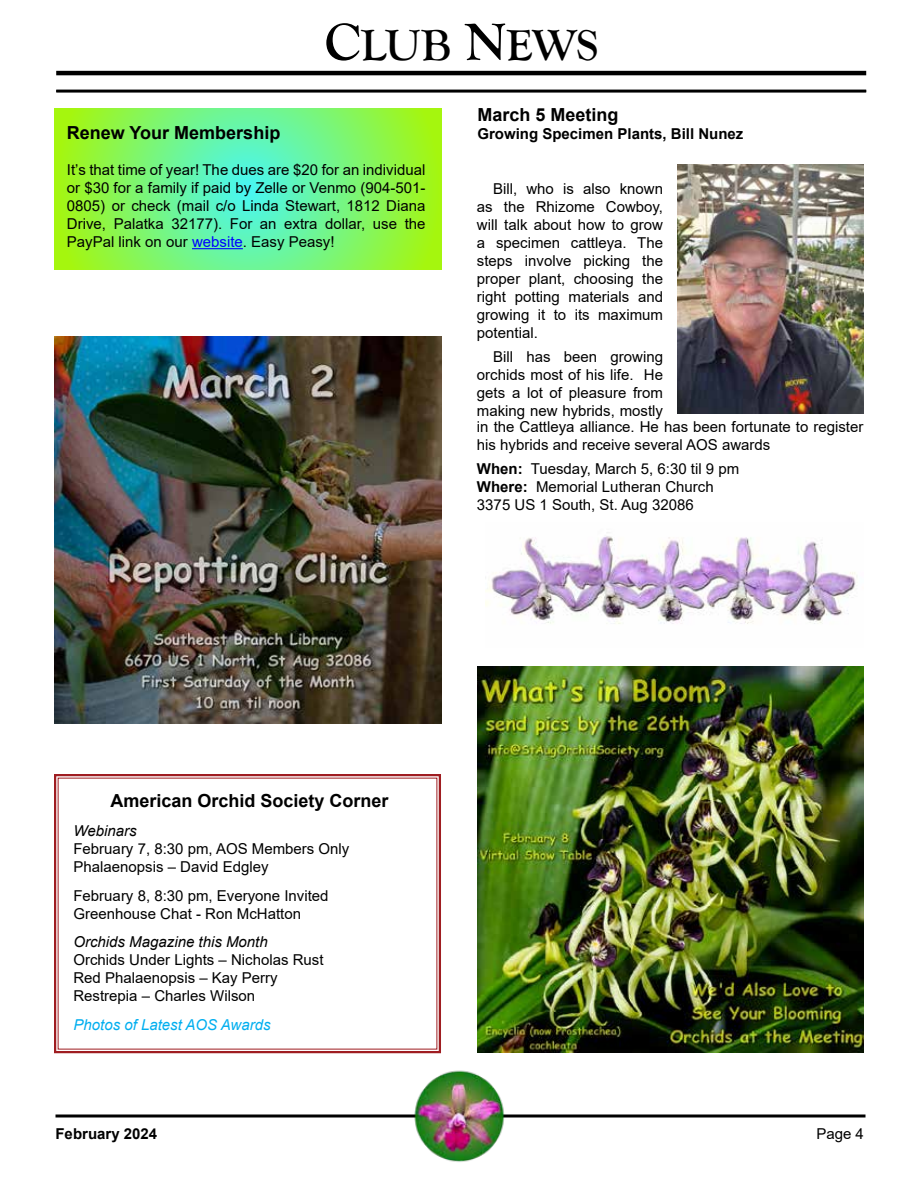
<style>
.page{position:relative;width:918px;height:1188px;background:#fff}
.page>*{position:absolute;margin:0;border:0;box-sizing:border-box;transform-origin:0 0}
.t1{font:700 45px "Goudy Old Style T";letter-spacing:-.005em;color:#000}
.t2{font:700 18px "Arial";color:#000}
.t3{font:15px/18px "Arial";color:#000}
.t4{font:700 15px "Arial";color:#000}
.t5{font:italic 15px "Arial";color:#000}
.t6{font:italic 15px "Arial";color:#00aeef}
.s1{font-size:54px}
.s2{color:#00f}
.s3{font-weight:700}
</style>
<div class="page">
<svg style="left:54px;top:774px;width:387px;height:280px"></svg>
<svg style="left:54px;top:108px;width:387px;height:162px"></svg>
<hr style="left:56px;top:71px;width:810px;height:4px;background:#000">
<hr style="left:56px;top:90px;width:810px;height:3px;background:#000">
<svg style="left:56px;top:1114px;width:810px;height:4px;fill:#7f7f7f"></svg>
<img style="left:395px;top:1070px;width:131px;height:92px">
<hr style="left:192px;top:248px;width:51px;height:1px;background:#00f">
<img style="left:54px;top:336px;width:387px;height:387px">
<img style="left:477px;top:666px;width:386px;height:386px">
<img style="left:677px;top:165px;width:187px;height:249px">
<img style="left:486px;top:532px;width:371px;height:92px">
<h1 class="t1" style="left:324px;top:20px;width:275px"><span class="s1">C</span>LUB <span class="s1">N</span>EWS</h1>
<p class="t2" style="left:67px;top:120px;width:215px">Renew Your Membership</p>
<p class="t3" style="left:67px;top:161px;width:360px;text-align:justify">It’s that time of year! The dues are $20 for an individual or $30 for a family if paid by Zelle or Venmo (904-501- 0805) or check (mail c/o Linda Stewart, 1812 Diana Drive, Palatka 32177). For an extra dollar, use the PayPal link on our <span class="s2">website</span>. Easy Peasy!</p>
<p class="t2" style="left:477px;top:102px;width:143px">March 5 Meeting</p>
<p class="t4" style="left:477px;top:123px;width:267px">Growing Specimen Plants, Bill Nunez</p>
<p class="t3" style="left:477px;top:179px;width:188px;text-align:justify;text-indent:16px">Bill, who is also known as the Rhizome Cowboy, will talk about how to grow a specimen cattleya. The steps involve picking the proper plant, choosing the right potting materials and growing it to its maximum potential.</p>
<p class="t3" style="left:477px;top:347px;width:188px;text-align:justify;text-indent:16px">Bill has been growing orchids most of his life. He gets a lot of pleasure from making new hybrids, mostly</p>
<p class="t3" style="left:477px;top:418px;width:388px">in the Cattleya alliance. He has been fortunate to register his hybrids and receive several AOS awards</p>
<p class="t3" style="left:477px;top:460px;width:264px"><span class="s3">When:</span> Tuesday, March 5, 6:30 til 9 pm<br><span class="s3">Where:</span> Memorial Lutheran Church<br>3375 US 1 South, St. Aug 32086</p>
<p class="t2" style="left:110px;top:788px;width:280px">American Orchid Society Corner</p>
<p class="t5" style="left:73px;top:821px;width:65px">Webinars</p>
<p class="t3" style="left:73px;top:839px;width:277px">February 7, 8:30 pm, AOS Members Only<br>Phalaenopsis – David Edgley</p>
<p class="t3" style="left:73px;top:886px;width:257px">February 8, 8:30 pm, Everyone Invited<br>Greenhouse Chat - Ron McHatton</p>
<p class="t5" style="left:73px;top:932px;width:196px">Orchids Magazine this Month</p>
<p class="t3" style="left:73px;top:951px;width:252px">Orchids Under Lights – Nicholas Rust<br>Red Phalaenopsis – Kay Perry<br>Restrepia – Charles Wilson</p>
<p class="t6" style="left:73px;top:1015px;width:199px">Photos of Latest AOS Awards</p>
<p class="t4" style="left:56px;top:1123px;width:103px">February 2024</p>
<p class="t3" style="left:816px;top:1125px;width:49px">Page 4</p>
</div>
